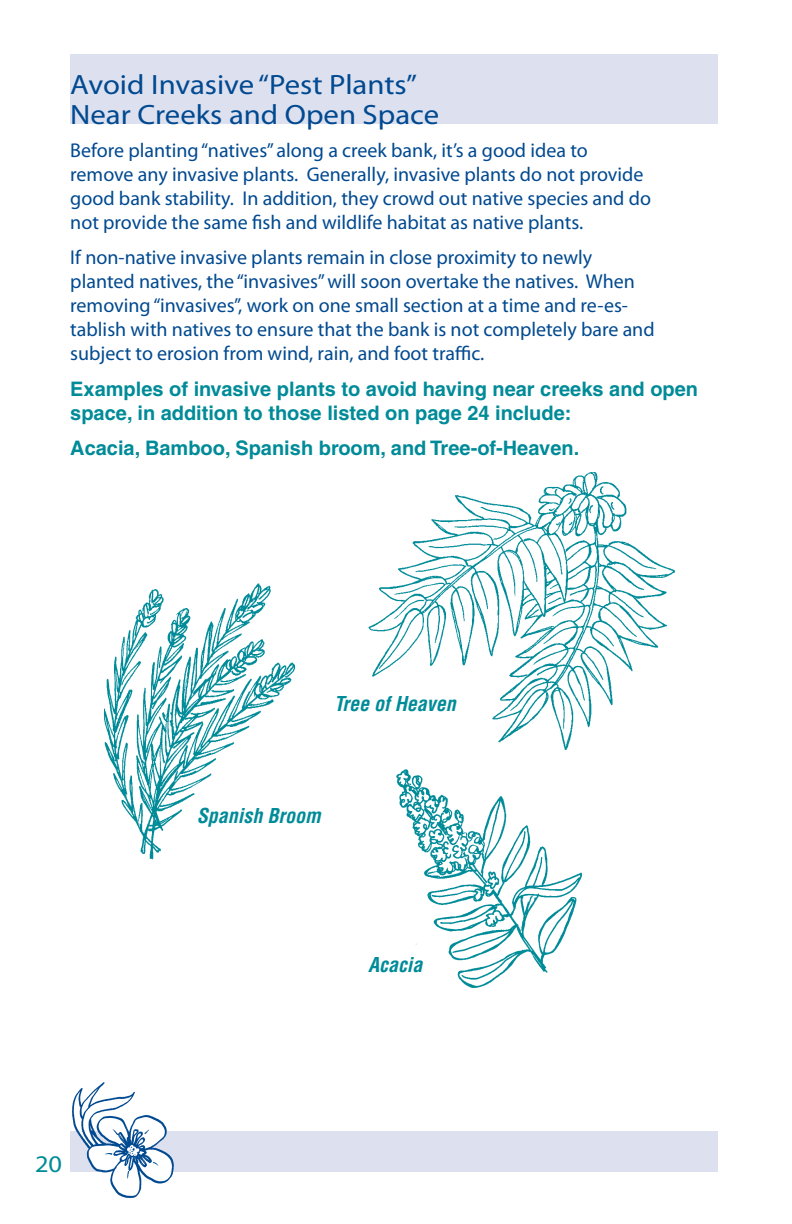
<style>
.page{position:relative;width:792px;height:1224px;background:#fff}
.page>*{position:absolute;margin:0;border:0;box-sizing:border-box;transform-origin:0 0}
.Subhead_1{font:28px/30px "Myriad Pro";color:#014990;scale:1.1 1}
.Subhead_2{font:24px "Myriad Pro";color:#008b98;scale:1.1 1}
.Body_text{font:20px/24px "Myriad Pro";color:#014990}
.Body_text-2{font:700 20px/24px "Helvetica";color:#008b98}
.t1{font:italic 700 condensed 20px "Helvetica";color:#008b98}
</style>
<div class="page">
<div style="left:70px;top:1131px;width:648px;height:41px;background:#dde1ef"></div>
<div style="left:70px;top:54px;width:648px;height:70px;background:#dde1ef"></div>
<img style="left:397px;top:770px;width:184px;height:218px">
<img style="left:104px;top:584px;width:191px;height:275px">
<img style="left:369px;top:472px;width:306px;height:278px">
<img style="left:72px;top:1083px;width:101px;height:115px">
<p class="Subhead_1" style="left:70px;top:69px;width:337px">Avoid Invasive “Pest Plants”<br>Near Creeks and Open Space</p>
<p class="Body_text" style="left:70px;top:138px;width:582px">Before planting “natives” along a creek bank, it’s a good idea to remove any invasive plants. Generally, invasive plants do not provide good bank stability. In addition, they crowd out native species and do not provide the same fish and wildlife habitat as native plants.</p>
<p class="Body_text" style="left:70px;top:245px;width:586px">If non-native invasive plants remain in close proximity to newly planted natives, the “invasives” will soon overtake the natives. When removing “invasives”, work on one small section at a time and re-es&shy;tablish with natives to ensure that the bank is not completely bare and subject to erosion from wind, rain, and foot traffic.</p>
<p class="Body_text-2" style="left:70px;top:377px;width:629px">Examples of invasive plants to avoid having near creeks and open space, in addition to those listed on page 24 include:</p>
<p class="Body_text-2" style="left:70px;top:436px;width:510px">Acacia, Bamboo, Spanish broom, and Tree-of-Heaven.</p>
<p class="Subhead_2" style="left:35px;top:1149px;width:26px">20</p>
<p class="t1" style="left:334px;top:691px;width:123px">Tree of Heaven</p>
<p class="t1" style="left:197px;top:803px;width:125px">Spanish Broom</p>
<p class="t1" style="left:368px;top:953px;width:56px">Acacia</p>
</div>
